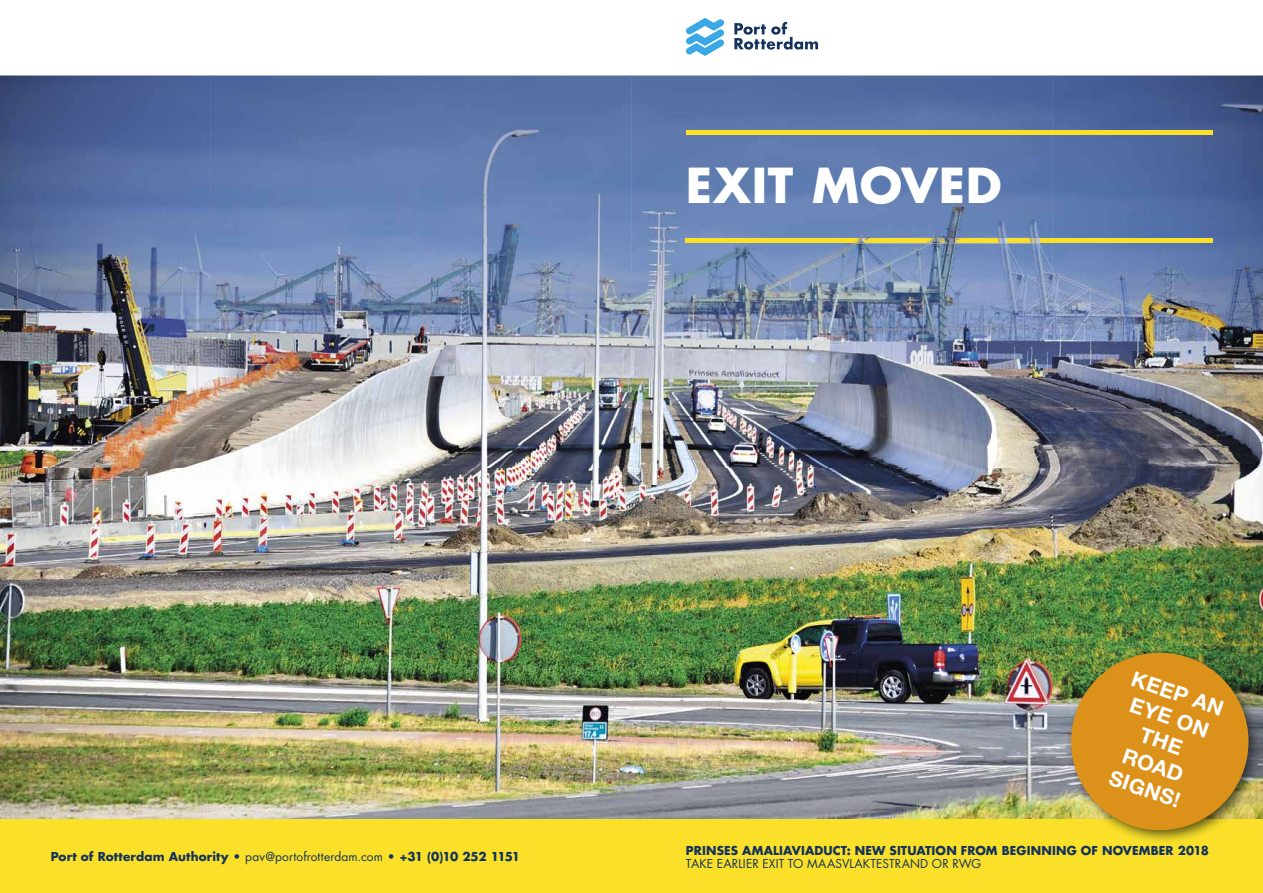
<style>
.page{position:relative;width:1263px;height:893px;background:#fff}
.page>*{position:absolute;margin:0;border:0;box-sizing:border-box;transform-origin:0 0}
.t1{font:700 46.95px "Futura Std";letter-spacing:.015em;color:#fff}
.t2{font:700 21px/25.2px "Helvetica Neue LT Std";color:#fff;text-align:center}
.t3{font:700 12px "Futura Std";letter-spacing:.01em;color:#15325c}
.t4{font:12px "Futura Std";letter-spacing:.01em;color:#15325c}
.s1{font-weight:400}
</style>
<div class="page">
<svg style="left:686px;top:18px;width:38px;height:38px"></svg>
<svg style="left:734px;top:22px;width:84px;height:28px"></svg>
<img style="left:0;top:76px;width:1263px;height:743px">
<img style="left:853px;top:237px;width:410px;height:7px">
<img style="left:0;top:238px;width:1040px;height:5px">
<hr style="left:686px;top:131px;width:526px;height:4px;background:#fae028">
<div style="left:0;top:819px;width:1263px;height:74px;background:#fae028"></div>
<img style="left:1065px;top:647px;width:197px;height:194px">
<div style="left:1071px;top:653px;width:177px;height:177px;background:#dc911b;border-radius:50%"></div>
<h1 class="t1" style="left:686px;top:154px;width:317px">EXIT MOVED</h1>
<p class="t3" style="left:51px;top:849px;width:471px">Port of Rotterdam Authority • <span class="s1">pav@portofrotterdam.com</span> • +31 (0)10 252 1151</p>
<h2 class="t2" style="left:1136px;top:665px;width:97px;rotate:19deg">KEEP AN<br>EYE ON<br>THE<br>ROAD<br>SIGNS!</h2>
<p class="t3" style="left:686px;top:842px;width:524px">PRINSES AMALIAVIADUCT: NEW SITUATION FROM BEGINNING OF NOVEMBER 2018</p>
<p class="t4" style="left:686px;top:856px;width:297px">TAKE EARLIER EXIT TO MAASVLAKTESTRAND OR RWG</p>
</div>
